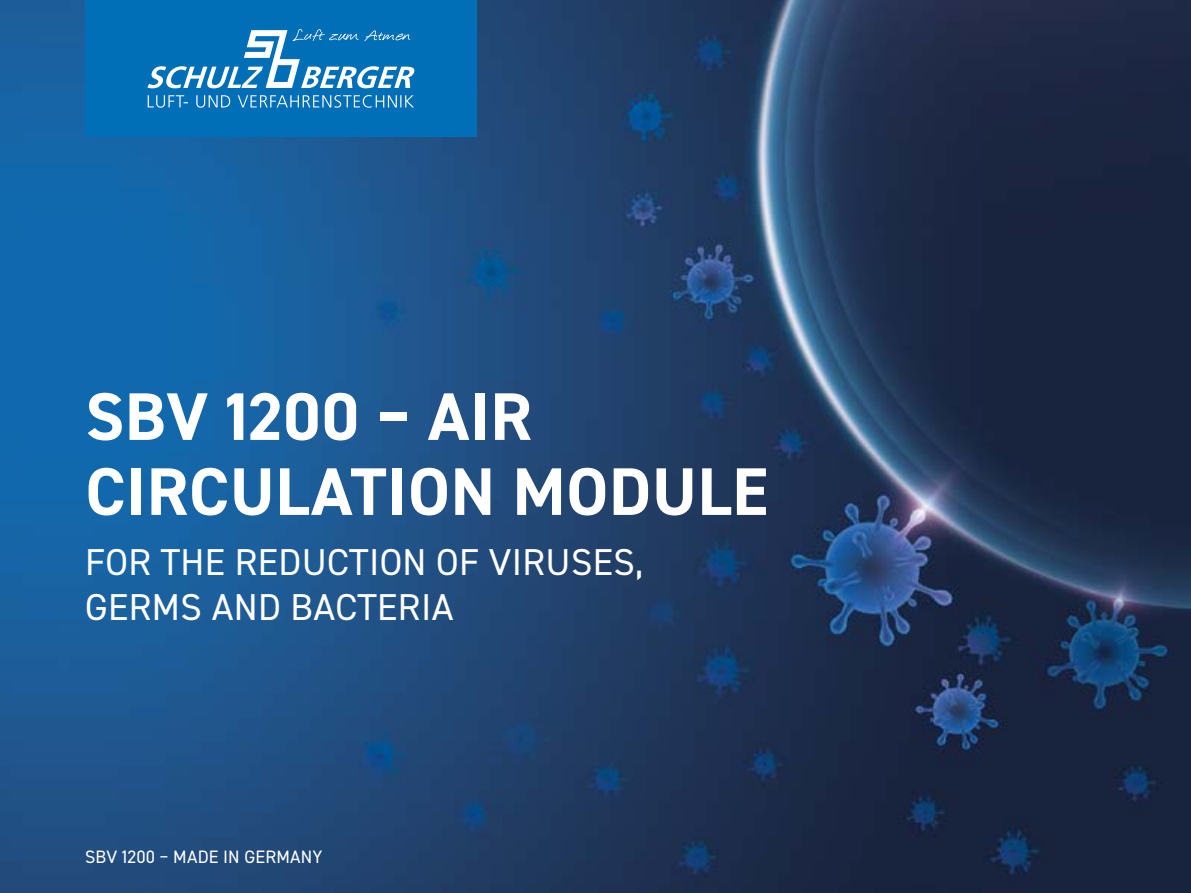
<style>
.page{position:relative;width:1191px;height:893px;background:#fff}
.page>*{position:absolute;margin:0;border:0;box-sizing:border-box;transform-origin:0 0}
.t1{font:700 67.5px/75px "DIN2014";letter-spacing:.01em;color:#fff}
.t2{font:37.5px/45px "DIN2014";letter-spacing:.01em;color:#fff}
.t3{font:18px "DIN2014";letter-spacing:.01em;color:#fff}
</style>
<div class="page">
<img style="left:0;top:0;width:1191px;height:893px">
<div style="left:85px;top:0;width:391px;height:137px;background:#006fb7"></div>
<svg style="left:147px;top:29px;width:268px;height:79px"></svg>
<h1 class="t1" style="left:85px;top:378px;width:684px">SBV 1200 – AIR<br>CIRCULATION MODULE</h1>
<p class="t2" style="left:85px;top:539px;width:559px">FOR THE REDUCTION OF VIRUSES,<br>GERMS AND BACTERIA</p>
<p class="t3" style="left:85px;top:846px;width:239px">SBV 1200 – MADE IN GERMANY</p>
</div>
